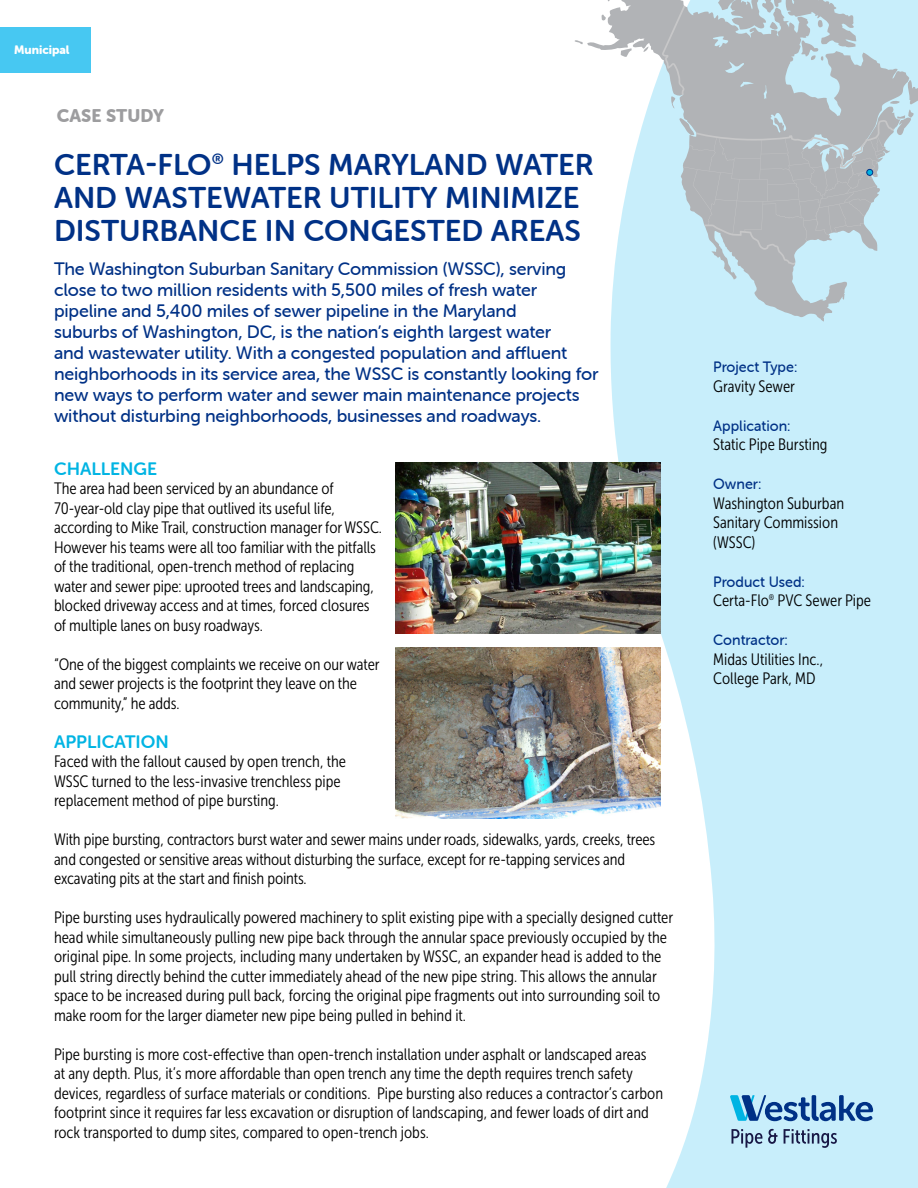
<style>
.page{position:relative;width:918px;height:1188px;background:#fff}
.page>*{position:absolute;margin:0;border:0;box-sizing:border-box;transform-origin:0 0}
.t1{font:30px/33px "Museo Sans Rounded 700";color:#003186}
.t2{font:18px/21px "Museo Sans Rounded 500";letter-spacing:-.01em;color:#003186}
.t3{font:18px "Museo Sans Rounded 700";color:#00b4e3}
.t4{font:18px "Museo Sans Rounded 900";color:#9d9d9f}
.Body{font:16.5px/19.5px "Museo Sans Cond 300";color:#000001}
.t5{font:15px "Museo Sans Rounded 500";color:#003186;scale:.96 1}
.t6{font:12px "Museo Sans Rounded 900";color:#fff}
</style>
<div class="page">
<svg style="left:611px;top:322px;width:307px;height:866px;fill:#c8eefb"></svg>
<svg style="left:575px;top:0;width:343px;height:322px"></svg>
<svg style="left:662px;top:5px;width:23px;height:90px;background:#b6bcc0"></svg>
<svg style="left:730px;top:1095px;width:143px;height:26px;background:#6b9eca"></svg>
<svg style="left:732px;top:1129px;width:30px;height:19px"></svg>
<svg style="left:768px;top:1129px;width:10px;height:15px"></svg>
<svg style="left:784px;top:1129px;width:53px;height:19px"></svg>
<div style="left:0;top:27px;width:91px;height:46px;background:#47c8f2"></div>
<img style="left:396px;top:462px;width:264px;height:171px">
<img style="left:396px;top:647px;width:264px;height:171px">
<svg style="left:634px;top:120px;width:260px;height:145px;background:#bac9d0"></svg>
<div style="left:866px;top:169px;width:7px;height:7px;border:1px solid #003186;border-radius:50%"></div>
<p class="t6" style="left:14px;top:43px;width:57px">Municipal</p>
<p class="t4" style="left:57px;top:105px;width:108px">CASE STUDY</p>
<p class="t1" style="left:54px;top:148px;width:541px">CERTA-FLO<sup>®</sup> HELPS MARYLAND WATER<br>AND WASTEWATER UTILITY MINIMIZE</p>
<p class="t1" style="left:54px;top:214px;width:528px">DISTURBANCE IN CONGESTED AREAS</p>
<p class="t2" style="left:54px;top:259px;width:546px">The Washington Suburban Sanitary Commission (WSSC), serving close to two million residents with 5,500 miles of fresh water pipeline and 5,400 miles of sewer pipeline in the Maryland<br>suburbs of Washington, DC, is the nation’s eighth largest water<br>and wastewater utility. With a congested population and affluent neighborhoods in its service area, the WSSC is constantly looking for new ways to perform water and sewer main maintenance projects without disturbing neighborhoods, businesses and roadways.</p>
<p class="t3" style="left:54px;top:459px;width:105px">CHALLENGE</p>
<p class="Body" style="left:54px;top:479px;width:330px">The area had been serviced by an abundance of 70-year-old clay pipe that outlived its useful life, according to Mike Trail, construction manager for WSSC.<br>However his teams were all too familiar with the pitfalls of the traditional, open-trench method of replacing water and sewer pipe: uprooted trees and landscaping, blocked driveway access and at times, forced closures of multiple lanes on busy roadways.</p>
<p class="Body" style="left:54px;top:655px;width:327px">“One of the biggest complaints we receive on our water and sewer projects is the footprint they leave on the community,” he adds.</p>
<p class="t3" style="left:54px;top:732px;width:116px">APPLICATION</p>
<p class="Body" style="left:54px;top:752px;width:294px">Faced with the fallout caused by open trench, the<br>WSSC turned to the less-invasive trenchless pipe replacement method of pipe bursting.</p>
<p class="Body" style="left:54px;top:830px;width:603px">With pipe bursting, contractors burst water and sewer mains under roads, sidewalks, yards, creeks, trees and congested or sensitive areas without disturbing the surface, except for re-tapping services and excavating pits at the start and finish points.</p>
<p class="Body" style="left:54px;top:908px;width:621px">Pipe bursting uses hydraulically powered machinery to split existing pipe with a specially designed cutter head while simultaneously pulling new pipe back through the annular space previously occupied by the original pipe. In some projects, including many undertaken by WSSC, an expander head is added to the pull string directly behind the cutter immediately ahead of the new pipe string. This allows the annular space to be increased during pull back, forcing the original pipe fragments out into surrounding soil to make room for the larger diameter new pipe being pulled in behind it.</p>
<p class="Body" style="left:54px;top:1045px;width:611px">Pipe bursting is more cost-effective than open-trench installation under asphalt or landscaped areas<br>at any depth. Plus, it’s more affordable than open trench any time the depth requires trench safety devices, regardless of surface materials or conditions. Pipe bursting also reduces a contractor’s carbon footprint since it requires far less excavation or disruption of landscaping, and fewer loads of dirt and rock transported to dump sites, compared to open-trench jobs.</p>
<p class="t5" style="left:713px;top:359px;width:89px">Project Type:</p>
<p class="Body" style="left:713px;top:376px;width:83px">Gravity Sewer</p>
<p class="t5" style="left:713px;top:417px;width:82px">Application:</p>
<p class="Body" style="left:713px;top:435px;width:116px">Static Pipe Bursting</p>
<p class="t5" style="left:713px;top:476px;width:52px">Owner:</p>
<p class="Body" style="left:713px;top:493px;width:133px">Washington Suburban<br>Sanitary Commission (WSSC)</p>
<p class="t5" style="left:713px;top:573px;width:97px">Product Used:</p>
<p class="Body" style="left:713px;top:591px;width:159px">Certa-Flo<sup>®</sup> PVC Sewer Pipe</p>
<p class="t5" style="left:713px;top:632px;width:79px">Contractor:</p>
<p class="Body" style="left:713px;top:649px;width:111px">Midas Utilities Inc.,<br>College Park, MD</p>
</div>
